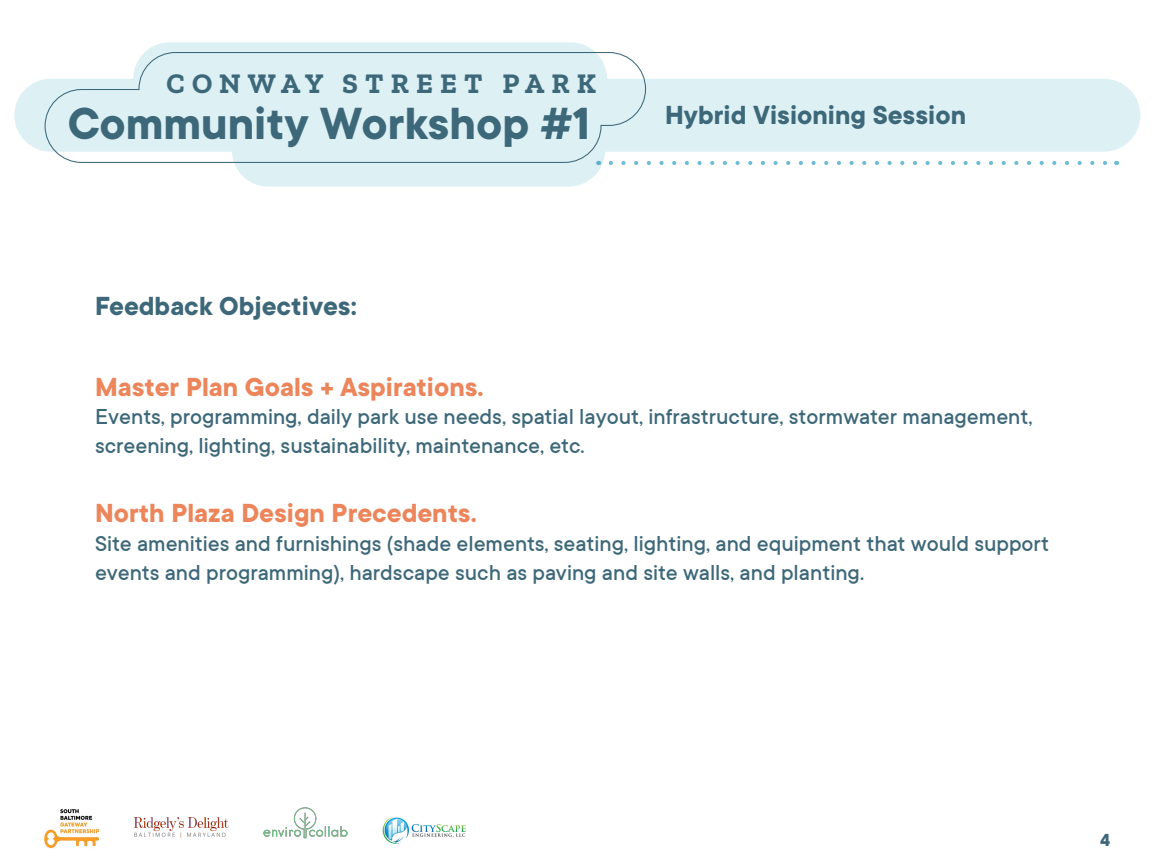
<style>
.page{position:relative;width:1152px;height:864px;background:#fff}
.page>*{position:absolute;margin:0;border:0;box-sizing:border-box;transform-origin:0 0}
.t1{font:700 49.56px "TT Commons";color:#3d6879}
.t2{font:700 28.8px "TT Commons";color:#ed855b}
.t3{font:700 28.8px "TT Commons";color:#3d6879}
.t4{font:700 28.48px "Zilla Slab";letter-spacing:.25em;color:#3d6879}
.t5{font:500 24px/28.8px "TT Commons";color:#3d6879}
.t6{font:700 19.2px "TT Commons";color:#3d6879}
</style>
<div class="page">
<div style="left:133px;top:42px;width:474px;height:73px;background:#ddf0f4;border-radius:36px"></div>
<div style="left:232px;top:114px;width:373px;height:73px;background:#ddf0f4;border-radius:36px"></div>
<svg style="left:611px;top:161px;width:496px;height:4px"></svg>
<div style="left:14px;top:79px;width:1126px;height:73px;background:#ddf0f4;border-radius:36px"></div>
<svg style="left:44px;top:51px;width:603px;height:112px"></svg>
<img style="left:382px;top:817px;width:84px;height:27px">
<img style="left:133px;top:817px;width:96px;height:21px">
<img style="left:44px;top:809px;width:55px;height:39px">
<img style="left:263px;top:807px;width:85px;height:32px">
<p class="t4" style="left:167px;top:67px;width:431px">CONWAY STREET PARK</p>
<p class="t1" style="left:68px;top:96px;width:524px">Community Workshop #1</p>
<p class="t3" style="left:665px;top:99px;width:302px">Hybrid Visioning Session</p>
<p class="t3" style="left:95px;top:290px;width:263px">Feedback Objectives:</p>
<p class="t2" style="left:95px;top:371px;width:390px">Master Plan Goals + Aspirations.</p>
<p class="t5" style="left:95px;top:403px;width:939px">Events, programming, daily park use needs, spatial layout, infrastructure, stormwater management, screening, lighting, sustainability, maintenance, etc.</p>
<p class="t2" style="left:95px;top:497px;width:383px">North Plaza Design Precedents.</p>
<p class="t5" style="left:95px;top:530px;width:956px">Site amenities and furnishings (shade elements, seating, lighting, and equipment that would support events and programming), hardscape such as paving and site walls, and planting.</p>
<p class="t6" style="left:1100px;top:830px;width:12px">4</p>
</div>
